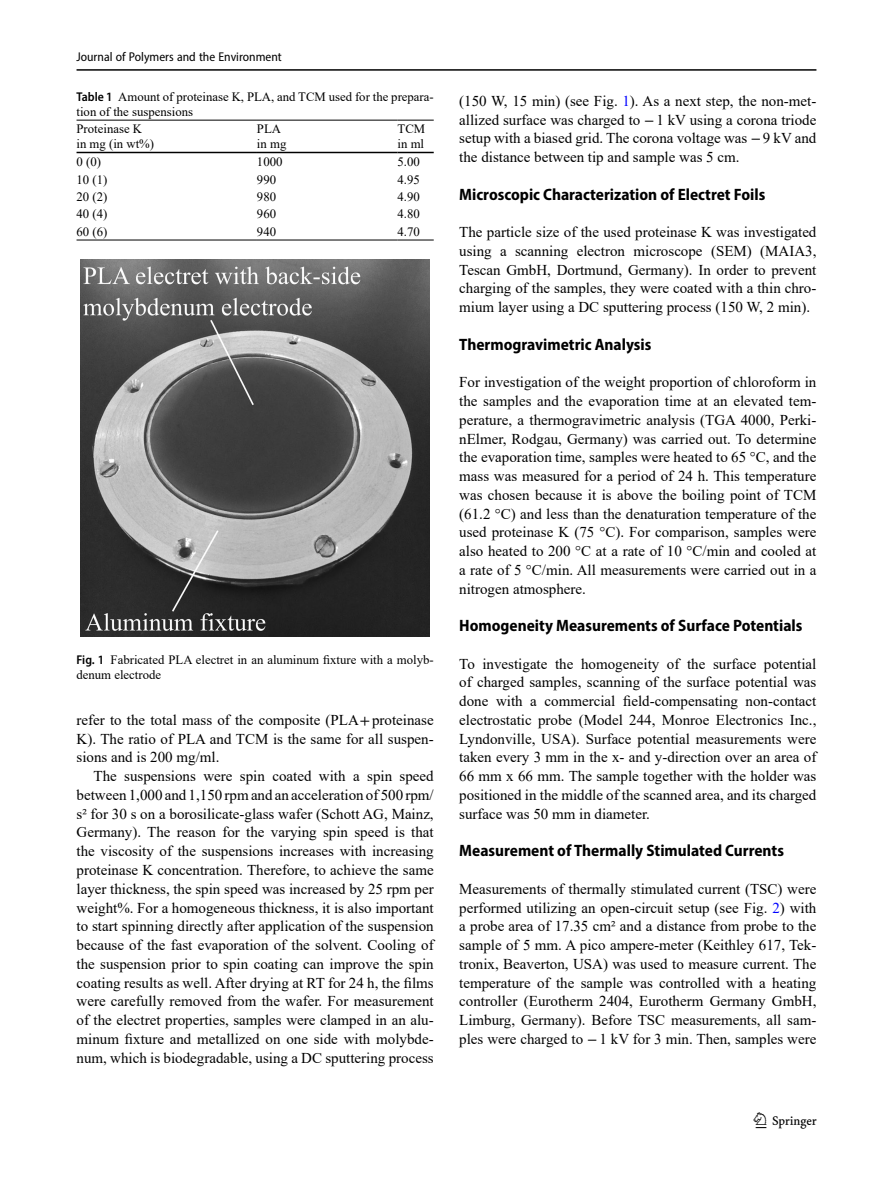
<style>
.page{position:relative;width:893px;height:1187px;background:#fff}
.page>*{position:absolute;margin:0;border:0;box-sizing:border-box;transform-origin:0 0}
.t1{font:22.5px "Springnew";color:#000}
.Head_2{font:700 semi-condensed 16.5px "Myriad Pro";color:#000}
.Body_Text{font:15px/18.8px "Times New Roman";color:#000;text-align:justify}
.Body_Text_Indent{font:15px/18.8px "Times New Roman";color:#000;text-align:justify}
.Table_Caption{font:12.75px/15px "Times New Roman";color:#000}
.Figure_Caption{font:12.75px/15px "Times New Roman";color:#000}
.Table_Body{font:12.75px "Times New Roman";color:#000}
.Table_Head{font:12.75px "Times New Roman";color:#000}
.t2{font:semi-condensed 12.75px "Myriad Pro";color:#000}
.s1{font-family:"Myriad Pro";font-weight:600;font-stretch:semi-condensed}
.s2{font-family:"STIX"}
.s3{color:#00f}
</style>
<div class="page">
<hr style="left:77px;top:69px;width:739px;height:2px;background:#000">
<hr style="left:77px;top:152px;width:180px;height:1px;background:#000">
<hr style="left:257px;top:120px;width:141px;height:1px;background:#000">
<hr style="left:257px;top:152px;width:141px;height:1px;background:#000">
<hr style="left:398px;top:120px;width:36px;height:1px;background:#000">
<hr style="left:398px;top:152px;width:36px;height:1px;background:#000">
<hr style="left:77px;top:239px;width:180px;height:1px;background:#000">
<hr style="left:257px;top:239px;width:141px;height:1px;background:#000">
<hr style="left:398px;top:239px;width:36px;height:1px;background:#000">
<hr style="left:77px;top:120px;width:180px;height:1px;background:#000">
<img style="left:81px;top:260px;width:349px;height:376px">
<p class="t2" style="left:77px;top:49px;width:207px">Journal of Polymers and the Environment</p>
<p class="Table_Caption" style="left:77px;top:89px;width:359px"><span class="s1">Table 1</span> Amount of proteinase K, PLA, and TCM used for the prepara&shy;tion of the suspensions</p>
<p class="Table_Head" style="left:77px;top:120px;width:67px">Proteinase K</p>
<p class="Table_Head" style="left:77px;top:135px;width:79px">in mg (in wt%)</p>
<p class="Table_Head" style="left:257px;top:120px;width:26px">PLA</p>
<p class="Table_Head" style="left:257px;top:135px;width:31px">in mg</p>
<p class="Table_Head" style="left:398px;top:120px;width:29px">TCM</p>
<p class="Table_Head" style="left:398px;top:135px;width:28px">in ml</p>
<p class="Table_Body" style="left:77px;top:153px;width:26px">0 (0)</p>
<p class="Table_Body" style="left:257px;top:153px;width:27px">1000</p>
<p class="Table_Body" style="left:398px;top:153px;width:24px">5.00</p>
<p class="Table_Body" style="left:77px;top:170px;width:32px">10 (1)</p>
<p class="Table_Body" style="left:257px;top:170px;width:21px">990</p>
<p class="Table_Body" style="left:398px;top:170px;width:24px">4.95</p>
<p class="Table_Body" style="left:77px;top:188px;width:32px">20 (2)</p>
<p class="Table_Body" style="left:257px;top:188px;width:21px">980</p>
<p class="Table_Body" style="left:398px;top:188px;width:24px">4.90</p>
<p class="Table_Body" style="left:77px;top:205px;width:32px">40 (4)</p>
<p class="Table_Body" style="left:257px;top:205px;width:21px">960</p>
<p class="Table_Body" style="left:398px;top:205px;width:24px">4.80</p>
<p class="Table_Body" style="left:77px;top:222px;width:32px">60 (6)</p>
<p class="Table_Body" style="left:257px;top:222px;width:21px">940</p>
<p class="Table_Body" style="left:398px;top:222px;width:24px">4.70</p>
<p class="Figure_Caption" style="left:77px;top:651px;width:359px"><span class="s1">Fig. 1</span> Fabricated PLA electret in an aluminum fixture with a molyb&shy;denum electrode</p>
<p class="Body_Text" style="left:77px;top:710px;width:359px">refer to the total mass of the composite (PLA<span class="s2">+</span>proteinase K). The ratio of PLA and TCM is the same for all suspen&shy;sions and is 200 mg/ml.</p>
<p class="Body_Text_Indent" style="left:77px;top:766px;width:359px;text-indent:17px">The suspensions were spin coated with a spin speed between 1,000 and 1,150 rpm and an acceleration of 500 rpm/ s² for 30 s on a borosilicate-glass wafer (Schott AG, Mainz, Germany). The reason for the varying spin speed is that the viscosity of the suspensions increases with increasing proteinase K concentration. Therefore, to achieve the same layer thickness, the spin speed was increased by 25 rpm per weight%. For a homogeneous thickness, it is also important to start spinning directly after application of the suspension because of the fast evaporation of the solvent. Cooling of the suspension prior to spin coating can improve the spin coating results as well. After drying at RT for 24 h, the films were carefully removed from the wafer. For measurement of the electret properties, samples were clamped in an alu&shy;minum fixture and metallized on one side with molybde&shy;num, which is biodegradable, using a DC sputtering process</p>
<p class="Body_Text_Indent" style="left:459px;top:91px;width:359px">(150 W, 15 min) (see Fig. <span class="s3">1</span>). As a next step, the non-met&shy;allized surface was charged to <span class="s2">−</span>1 kV using a corona triode setup with a biased grid. The corona voltage was <span class="s2">−</span>9 kV and the distance between tip and sample was 5 cm.</p>
<p class="Head_2" style="left:459px;top:183px;width:308px">Microscopic Characterization of Electret Foils</p>
<p class="Body_Text" style="left:459px;top:222px;width:359px">The particle size of the used proteinase K was investigated using a scanning electron microscope (SEM) (MAIA3, Tescan GmbH, Dortmund, Germany). In order to prevent charging of the samples, they were coated with a thin chro&shy;mium layer using a DC sputtering process (150 W, 2 min).</p>
<p class="Head_2" style="left:459px;top:333px;width:194px">Thermogravimetric Analysis</p>
<p class="Body_Text" style="left:459px;top:372px;width:359px">For investigation of the weight proportion of chloroform in the samples and the evaporation time at an elevated tem&shy;perature, a thermogravimetric analysis (TGA 4000, Perki&shy;nElmer, Rodgau, Germany) was carried out. To determine the evaporation time, samples were heated to 65 °C, and the mass was measured for a period of 24 h. This temperature was chosen because it is above the boiling point of TCM (61.2 °C) and less than the denaturation temperature of the used proteinase K (75 °C). For comparison, samples were also heated to 200 °C at a rate of 10 °C/min and cooled at a rate of 5 °C/min. All measurements were carried out in a nitrogen atmosphere.</p>
<p class="Head_2" style="left:459px;top:615px;width:345px">Homogeneity Measurements of Surface Potentials</p>
<p class="Body_Text" style="left:459px;top:653px;width:359px">To investigate the homogeneity of the surface potential of charged samples, scanning of the surface potential was done with a commercial field-compensating non-contact electrostatic probe (Model 244, Monroe Electronics Inc., Lyndonville, USA). Surface potential measurements were taken every 3 mm in the x- and y-direction over an area of 66 mm x 66 mm. The sample together with the holder was positioned in the middle of the scanned area, and its charged surface was 50 mm in diameter.</p>
<p class="Head_2" style="left:459px;top:840px;width:326px">Measurement of Thermally Stimulated Currents</p>
<p class="Body_Text" style="left:459px;top:878px;width:359px">Measurements of thermally stimulated current (TSC) were performed utilizing an open-circuit setup (see Fig. <span class="s3">2</span>) with a probe area of 17.35 cm² and a distance from probe to the sample of 5 mm. A pico ampere-meter (Keithley 617, Tek&shy;tronix, Beaverton, USA) was used to measure current. The temperature of the sample was controlled with a heating controller (Eurotherm 2404, Eurotherm Germany GmbH, Limburg, Germany). Before TSC measurements, all sam&shy;ples were charged to <span class="s2">−</span>1 kV for 3 min. Then, samples were</p>
<h1 class="t1" style="left:756px;top:1107px;width:63px">1 3</h1>
</div>
